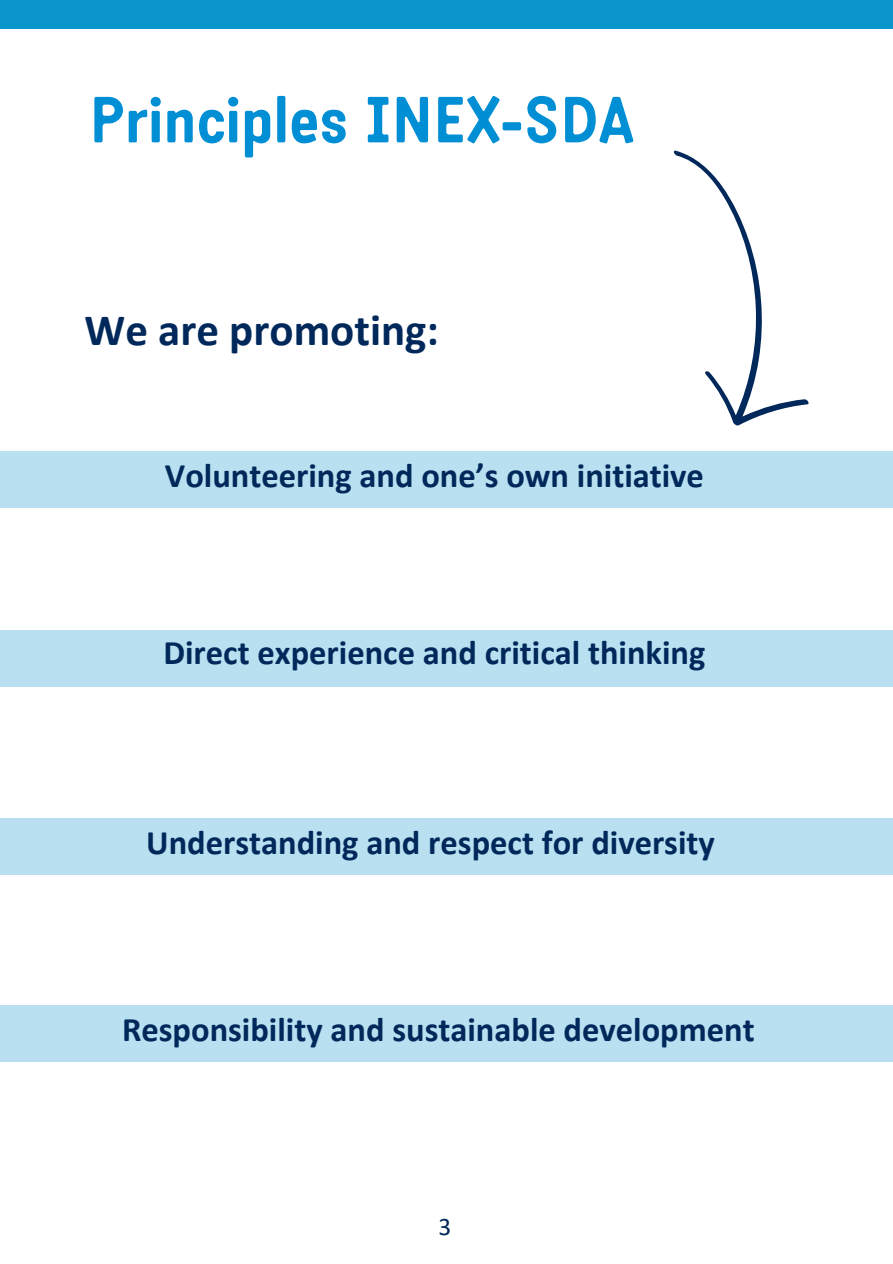
<style>
.page{position:relative;width:893px;height:1264px;background:#fff}
.page>*{position:absolute;margin:0;border:0;box-sizing:border-box;transform-origin:0 0}
.t1{font:700 63px "Katarine";color:#008ed4}
.t2{font:700 45px "Calibri";color:#00285a}
.t3{font:700 34.5px "Calibri";color:#00285a}
.t4{font:25.35px "Calibri";color:#00285a}
</style>
<div class="page">
<div style="left:0;top:0;width:892px;height:29px;background:#0a96cd"></div>
<div style="left:0;top:1004px;width:892px;height:57px;background:#b8e0f0"></div>
<div style="left:0;top:451px;width:892px;height:57px;background:#b8e0f0"></div>
<div style="left:0;top:630px;width:892px;height:57px;background:#b8e0f0"></div>
<div style="left:0;top:817px;width:892px;height:57px;background:#b8e0f0"></div>
<svg style="left:673px;top:150px;width:136px;height:276px"></svg>
<p class="t1" style="left:89px;top:94px;width:546px">Principles INEX-SDA</p>
<p class="t2" style="left:85px;top:311px;width:356px">We are promoting:</p>
<p class="t3" style="left:165px;top:461px;width:540px">Volunteering and one’s own initiative</p>
<h2 class="t3" style="left:163px;top:638px;width:543px">Direct experience and critical thinking</h2>
<p class="t3" style="left:146px;top:828px;width:570px">Understanding and respect for diversity</p>
<h1 class="t3" style="left:122px;top:1015px;width:634px">Responsibility and sustainable development</h1>
<p class="t4" style="left:438px;top:1216px;width:14px">3</p>
</div>
